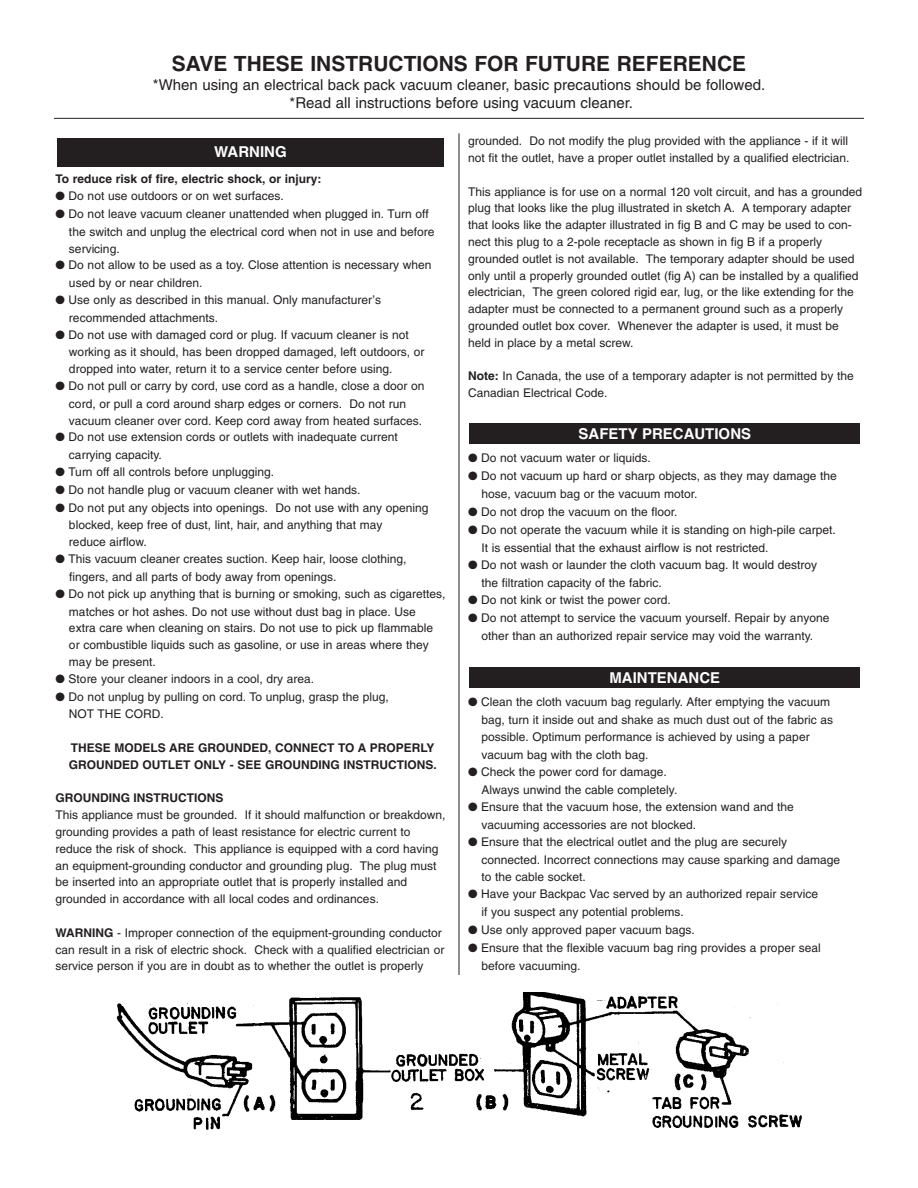
<style>
.page{position:relative;width:918px;height:1188px;background:#fff}
.page>*{position:absolute;margin:0;border:0;box-sizing:border-box;transform-origin:0 0}
.t1{font:700 21px "Helvetica";color:#231f20}
.t2{font:15px/18px "Helvetica";color:#231f20;text-align:center}
.t3{font:700 15px "Helvetica";color:#fff}
.t4{font:12px/16.8px "Helvetica";color:#231f20}
.t5{font:700 12px/16.8px "Helvetica";color:#231f20}
.s1{font-weight:700}
</style>
<div class="page">
<div style="left:470px;top:667px;width:390px;height:21px;background:#231f20"></div>
<div style="left:470px;top:424px;width:390px;height:20px;background:#231f20"></div>
<div style="left:57px;top:138px;width:387px;height:29px;background:#231f20"></div>
<img style="left:116px;top:992px;width:686px;height:138px">
<hr style="left:459px;top:133px;width:1px;height:842px;background:#231f20">
<hr style="left:54px;top:118px;width:810px;height:1px;background:#231f20">
<h1 class="t1" style="left:172px;top:55px;width:576px">SAVE THESE INSTRUCTIONS FOR FUTURE REFERENCE</h1>
<p class="t2" style="left:153px;top:78px;width:614px">*When using an electrical back pack vacuum cleaner, basic precautions should be followed. *Read all instructions before using vacuum cleaner.</p>
<p class="t3" style="left:214px;top:146px;width:74px">WARNING</p>
<p class="t5" style="left:56px;top:172px;width:267px">To reduce risk of fire, electric shock, or injury:</p>
<p class="t4" style="left:56px;top:189px;width:230px">● Do not use outdoors or on wet surfaces.</p>
<p class="t4" style="left:69px;top:206px;width:367px;line-height:17.2px;text-indent:-13px">● Do not leave vacuum cleaner unattended when plugged in. Turn off the switch and unplug the electrical cord when not in use and before servicing.</p>
<p class="t4" style="left:69px;top:257px;width:364px;line-height:17.9px;text-indent:-13px">● Do not allow to be used as a toy. Close attention is necessary when used by or near children.</p>
<p class="t4" style="left:69px;top:292px;width:314px;line-height:17.9px;text-indent:-13px">● Use only as described in this manual. Only manufacturer’s recommended attachments.</p>
<p class="t4" style="left:69px;top:327px;width:357px;line-height:17.2px;text-indent:-13px">● Do not use with damaged cord or plug. If vacuum cleaner is not working as it should, has been dropped damaged, left outdoors, or dropped into water, return it to a service center before using.</p>
<p class="t4" style="left:69px;top:378px;width:357px;line-height:17.2px;text-indent:-13px">● Do not pull or carry by cord, use cord as a handle, close a door on cord, or pull a cord around sharp edges or corners. Do not run vacuum cleaner over cord. Keep cord away from heated surfaces.</p>
<p class="t4" style="left:69px;top:429px;width:330px;line-height:17.9px;text-indent:-13px">● Do not use extension cords or outlets with inadequate current carrying capacity.</p>
<p class="t4" style="left:56px;top:465px;width:220px">● Turn off all controls before unplugging.</p>
<p class="t4" style="left:56px;top:482px;width:306px">● Do not handle plug or vacuum cleaner with wet hands.</p>
<p class="t4" style="left:69px;top:500px;width:361px;line-height:17.2px;text-indent:-13px">● Do not put any objects into openings. Do not use with any opening blocked, keep free of dust, lint, hair, and anything that may<br>reduce airflow.</p>
<p class="t4" style="left:69px;top:551px;width:339px;line-height:17.9px;text-indent:-14px">● This vacuum cleaner creates suction. Keep hair, loose clothing, fingers, and all parts of body away from openings.</p>
<p class="t4" style="left:69px;top:586px;width:378px;text-indent:-13px">● Do not pick up anything that is burning or smoking, such as cigarettes, matches or hot ashes. Do not use without dust bag in place. Use extra care when cleaning on stairs. Do not use to pick up flammable or combustible liquids such as gasoline, or use in areas where they may be present.</p>
<p class="t4" style="left:56px;top:671px;width:260px">● Store your cleaner indoors in a cool, dry area.</p>
<p class="t4" style="left:69px;top:688px;width:321px;line-height:17.9px;text-indent:-13px">● Do not unplug by pulling on cord. To unplug, grasp the plug,<br>NOT THE CORD.</p>
<p class="t5" style="left:69px;top:740px;width:370px">THESE MODELS ARE GROUNDED, CONNECT TO A PROPERLY<br>GROUNDED OUTLET ONLY - SEE GROUNDING INSTRUCTIONS.</p>
<p class="t5" style="left:55px;top:791px;width:169px">GROUNDING INSTRUCTIONS</p>
<p class="t4" style="left:56px;top:808px;width:391px">This appliance must be grounded. If it should malfunction or breakdown, grounding provides a path of least resistance for electric current to reduce the risk of shock. This appliance is equipped with a cord having an equipment-grounding conductor and grounding plug. The plug must be inserted into an appropriate outlet that is properly installed and grounded in accordance with all local codes and ordinances.</p>
<p class="t4" style="left:55px;top:925px;width:390px"><span class="s1">WARNING</span> - Improper connection of the equipment-grounding conductor can result in a risk of electric shock. Check with a qualified electrician or service person if you are in doubt as to whether the outlet is properly</p>
<p class="t4" style="left:468px;top:134px;width:383px">grounded. Do not modify the plug provided with the appliance - if it will not fit the outlet, have a proper outlet installed by a qualified electrician.</p>
<p class="t4" style="left:468px;top:184px;width:396px">This appliance is for use on a normal 120 volt circuit, and has a grounded plug that looks like the plug illustrated in sketch A. A temporary adapter that looks like the adapter illustrated in fig B and C may be used to con&shy;nect this plug to a 2-pole receptacle as shown in fig B if a properly grounded outlet is not available. The temporary adapter should be used only until a properly grounded outlet (fig A) can be installed by a qualified electrician, The green colored rigid ear, lug, or the like extending for the adapter must be connected to a permanent ground such as a properly grounded outlet box cover. Whenever the adapter is used, it must be held in place by a metal screw.</p>
<p class="t4" style="left:468px;top:369px;width:387px"><span class="s1">Note:</span> In Canada, the use of a temporary adapter is not permitted by the<br>Canadian Electrical Code.</p>
<p class="t3" style="left:579px;top:428px;width:174px">SAFETY PRECAUTIONS</p>
<p class="t4" style="left:468px;top:451px;width:184px">● Do not vacuum water or liquids.</p>
<p class="t4" style="left:482px;top:468px;width:357px;line-height:18.1px;text-indent:-14px">● Do not vacuum up hard or sharp objects, as they may damage the hose, vacuum bag or the vacuum motor.</p>
<p class="t4" style="left:468px;top:504px;width:211px">● Do not drop the vacuum on the floor.</p>
<p class="t4" style="left:482px;top:521px;width:356px;line-height:18.1px;text-indent:-14px">● Do not operate the vacuum while it is standing on high-pile carpet.<br>It is essential that the exhaust airflow is not restricted.</p>
<p class="t4" style="left:482px;top:557px;width:337px;line-height:18.1px;text-indent:-14px">● Do not wash or launder the cloth vacuum bag. It would destroy the filtration capacity of the fabric.</p>
<p class="t4" style="left:468px;top:593px;width:204px">● Do not kink or twist the power cord.</p>
<p class="t4" style="left:468px;top:610px;width:363px;line-height:18.1px;text-align:center">● Do not attempt to service the vacuum yourself. Repair by anyone other than an authorized repair service may void the warranty.</p>
<p class="t3" style="left:609px;top:671px;width:112px">MAINTENANCE</p>
<p class="t4" style="left:482px;top:694px;width:353px;line-height:17.4px;text-indent:-14px">● Clean the cloth vacuum bag regularly. After emptying the vacuum bag, turn it inside out and shake as much dust out of the fabric as possible. Optimum performance is achieved by using a paper vacuum bag with the cloth bag.</p>
<p class="t4" style="left:482px;top:763px;width:197px;line-height:18.1px;text-indent:-14px">● Check the power cord for damage.<br>Always unwind the cable completely.</p>
<p class="t4" style="left:482px;top:799px;width:314px;line-height:18.1px;text-indent:-14px">● Ensure that the vacuum hose, the extension wand and the vacuuming accessories are not blocked.</p>
<p class="t4" style="left:482px;top:834px;width:360px;line-height:17.5px;text-indent:-14px">● Ensure that the electrical outlet and the plug are securely connected. Incorrect connections may cause sparking and damage to the cable socket.</p>
<p class="t4" style="left:482px;top:886px;width:338px;line-height:18.1px;text-indent:-14px">● Have your Backpac Vac served by an authorized repair service if you suspect any potential problems.</p>
<p class="t4" style="left:468px;top:922px;width:228px">● Use only approved paper vacuum bags.</p>
<p class="t4" style="left:482px;top:939px;width:341px;line-height:18.1px;text-indent:-14px">● Ensure that the flexible vacuum bag ring provides a proper seal before vacuuming.</p>
</div>
